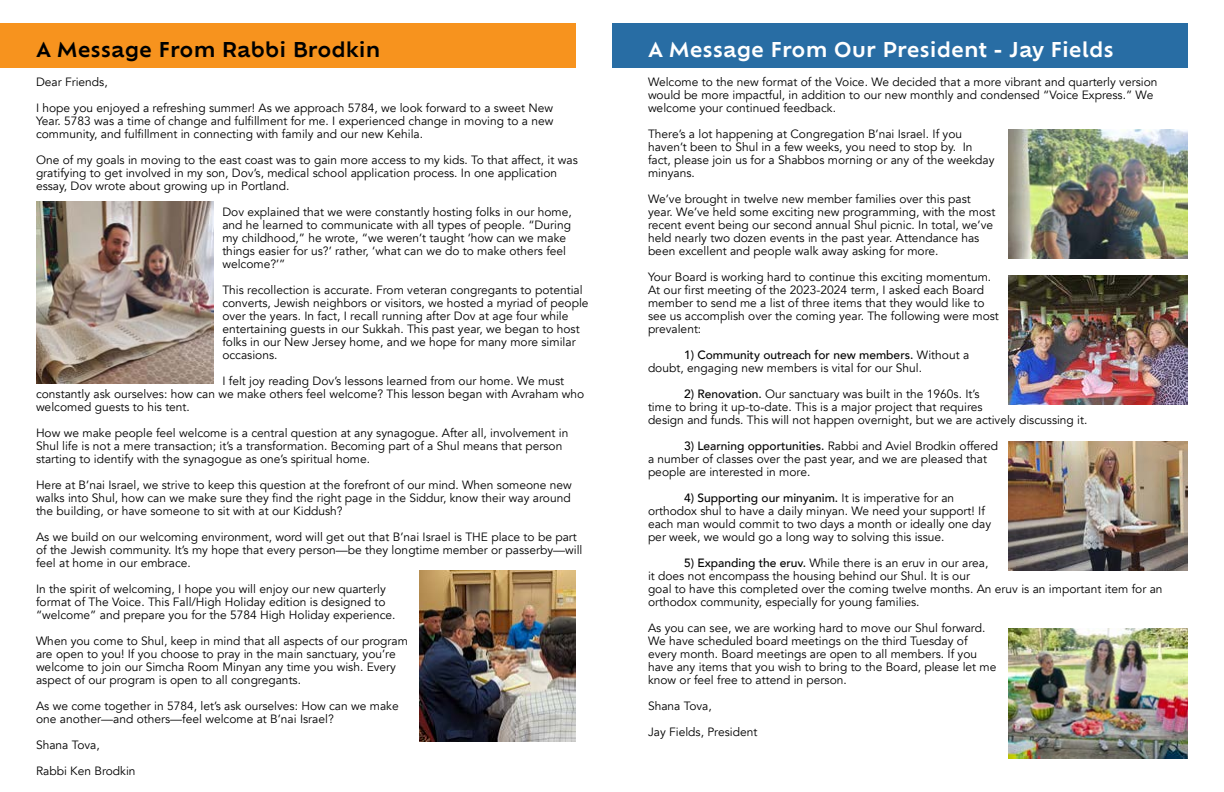
<style>
.page{position:relative;width:1224px;height:792px;background:#fff}
.page>*{position:absolute;margin:0;border:0;box-sizing:border-box;transform-origin:0 0}
.t1{font:600 20px "Ofelia Text";color:#fff}
.t2{font:600 20px "Ofelia Text";color:#000}
.t3{font:12px/13px "Avenir";color:#000}
.s1{font-weight:500}
</style>
<div class="page">
<img style="left:420px;top:571px;width:156px;height:170px">
<div style="left:0;top:23px;width:576px;height:45px;background:#f7931e"></div>
<div style="left:612px;top:23px;width:576px;height:45px;background:#286da4"></div>
<img style="left:36px;top:202px;width:177px;height:181px">
<img style="left:1008px;top:129px;width:180px;height:130px">
<img style="left:1008px;top:629px;width:180px;height:129px">
<img style="left:1008px;top:441px;width:180px;height:130px">
<img style="left:1008px;top:275px;width:180px;height:130px">
<h1 class="t2" style="left:36px;top:34px;width:346px">A Message From Rabbi Brodkin</h1>
<h1 class="t1" style="left:648px;top:34px;width:467px">A Message From Our President - Jay Fields</h1>
<p class="t3" style="left:36px;top:69px;width:519px;line-height:26px">Dear Friends,<br>I hope you enjoyed a refreshing summer! As we approach 5784, we look forward to a sweet New</p>
<p class="t3" style="left:36px;top:115px;width:519px">Year. 5783 was a time of change and fulfillment for me. I experienced change in moving to a new community, and fulfillment in connecting with family and our new Kehila.</p>
<p class="t3" style="left:36px;top:154px;width:543px">One of my goals in moving to the east coast was to gain more access to my kids. To that affect, it was gratifying to get involved in my son, Dov’s, medical school application process. In one application essay, Dov wrote about growing up in Portland.</p>
<p class="t3" style="left:222px;top:206px;width:351px">Dov explained that we were constantly hosting folks in our home, and he learned to communicate with all types of people. “During my childhood,” he wrote, “we weren’t taught ‘how can we make things easier for us?’ rather, ‘what can we do to make others feel welcome?’”</p>
<p class="t3" style="left:222px;top:284px;width:368px">This recollection is accurate. From veteran congregants to potential converts, Jewish neighbors or visitors, we hosted a myriad of people over the years. In fact, I recall running after Dov at age four while entertaining guests in our Sukkah. This past year, we began to host folks in our New Jersey home, and we hope for many more similar occasions.</p>
<p class="t3" style="left:36px;top:375px;width:550px;text-indent:186px">I felt joy reading Dov’s lessons learned from our home. We must constantly ask ourselves: how can we make others feel welcome? This lesson began with Avraham who welcomed guests to his tent.</p>
<p class="t3" style="left:36px;top:427px;width:534px">How we make people feel welcome is a central question at any synagogue. After all, involvement in<br>Shul life is not a mere transaction; it’s a transformation. Becoming part of a Shul means that person starting to identify with the synagogue as one’s spiritual home.</p>
<p class="t3" style="left:36px;top:479px;width:537px;text-align:justify">Here at B’nai Israel, we strive to keep this question at the forefront of our mind. When someone new walks into Shul, how can we make sure they find the right page in the Siddur, know their way around the building, or have someone to sit with at our Kiddush?</p>
<p class="t3" style="left:36px;top:531px;width:548px">As we build on our welcoming environment, word will get out that B’nai Israel is THE place to be part of the Jewish community. It’s my hope that every person—be they longtime member or passerby—will feel at home in our embrace.</p>
<p class="t3" style="left:36px;top:583px;width:361px">In the spirit of welcoming, I hope you will enjoy our new quarterly format of The Voice. This Fall/High Holiday edition is designed to “welcome” and prepare you for the 5784 High Holiday experience.</p>
<p class="t3" style="left:36px;top:635px;width:374px">When you come to Shul, keep in mind that all aspects of our program are open to you! If you choose to pray in the main sanctuary, you’re welcome to join our Simcha Room Minyan any time you wish. Every aspect of our program is open to all congregants.</p>
<p class="t3" style="left:36px;top:700px;width:364px">As we come together in 5784, let’s ask ourselves: How can we make one another—and others—feel welcome at B’nai Israel?</p>
<p class="t3" style="left:36px;top:732px;width:101px;line-height:26px">Shana Tova,<br>Rabbi Ken Brodkin</p>
<p class="t3" style="left:648px;top:76px;width:511px">Welcome to the new format of the Voice. We decided that a more vibrant and quarterly version would be more impactful, in addition to our new monthly and condensed “Voice Express.” We welcome your continued feedback.</p>
<p class="t3" style="left:648px;top:128px;width:348px">There’s a lot happening at Congregation B’nai Israel. If you haven’t been to Shul in a few weeks, you need to stop by. In fact, please join us for a Shabbos morning or any of the weekday minyans.</p>
<p class="t3" style="left:648px;top:193px;width:349px">We’ve brought in twelve new member families over this past year. We’ve held some exciting new programming, with the most recent event being our second annual Shul picnic. In total, we’ve held nearly two dozen events in the past year. Attendance has been excellent and people walk away asking for more.</p>
<p class="t3" style="left:648px;top:271px;width:352px">Your Board is working hard to continue this exciting momentum.<br>At our first meeting of the 2023-2024 term, I asked each Board member to send me a list of three items that they would like to see us accomplish over the coming year. The following were most prevalent:</p>
<p class="t3" style="left:648px;top:349px;width:323px;text-indent:36px"><span class="s1">1) Community outreach for new members.</span> Without a doubt, engaging new members is vital for our Shul.</p>
<p class="t3" style="left:648px;top:388px;width:441px;text-indent:36px"><span class="s1">2) Renovation.</span> Our sanctuary was built in the 1960s. It’s<br>time to bring it up-to-date. This is a major project that requires<br>design and funds. This will not happen overnight, but we are actively discussing it.</p>
<p class="t3" style="left:648px;top:440px;width:352px;text-indent:36px"><span class="s1">3) Learning opportunities.</span> Rabbi and Aviel Brodkin offered a number of classes over the past year, and we are pleased that people are interested in more.</p>
<p class="t3" style="left:648px;top:492px;width:345px;text-indent:36px"><span class="s1">4) Supporting our minyanim.</span> It is imperative for an orthodox shul to have a daily minyan. We need your support! If each man would commit to two days a month or ideally one day per week, we would go a long way to solving this issue.</p>
<p class="t3" style="left:648px;top:557px;width:516px;text-indent:36px"><span class="s1">5) Expanding the eruv.</span> While there is an eruv in our area,<br>it does not encompass the housing behind our Shul. It is our<br>goal to have this completed over the coming twelve months. An eruv is an important item for an orthodox community, especially for young families.</p>
<p class="t3" style="left:648px;top:622px;width:350px">As you can see, we are working hard to move our Shul forward.<br>We have scheduled board meetings on the third Tuesday of every month. Board meetings are open to all members. If you have any items that you wish to bring to the Board, please let me know or feel free to attend in person.</p>
<p class="t3" style="left:648px;top:693px;width:111px;line-height:26px">Shana Tova,<br>Jay Fields, President</p>
</div>
